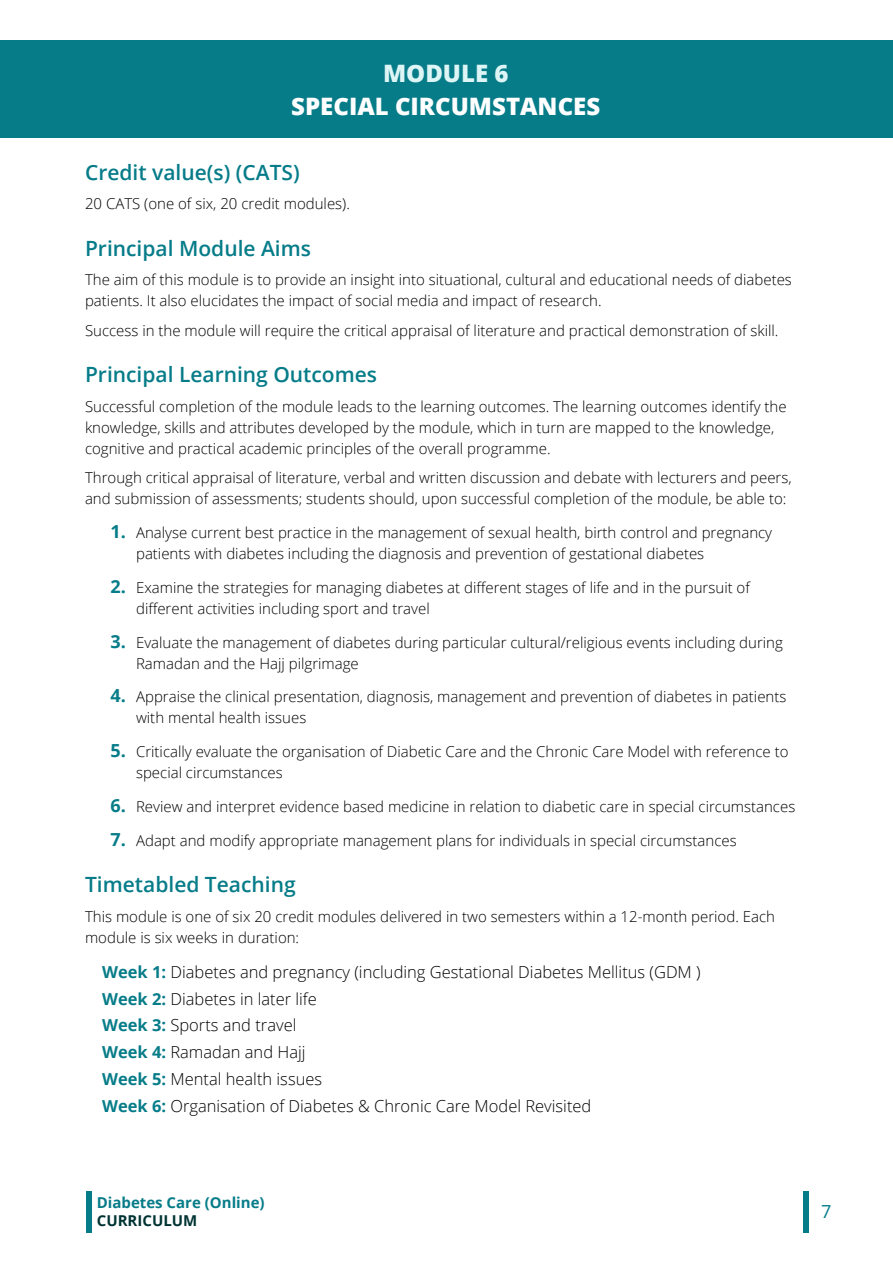
<style>
.page{position:relative;width:893px;height:1263px;background:#fff}
.page>*{position:absolute;margin:0;border:0;box-sizing:border-box;transform-origin:0 0}
.t1{font:800 24px "Open Sans";color:#fff}
.t2{font:800 24px "Open Sans";color:#def5f5}
.t3{font:600 21px "Open Sans";color:#067c89}
.t4{font:18px "Open Sans";color:#067c89}
.t5{font:300 16.5px/26.7px "Open Sans";color:#000}
.t6{font:300 15px/21px "Open Sans";color:#000}
.t7{font:700 15px "Open Sans";color:#067c89}
.t8{font:700 15px "Open Sans";color:#033}
.s1{font-weight:700;font-size:18px;color:#067c89}
.s2{font-weight:700;color:#067c89}
</style>
<div class="page">
<div style="left:86px;top:1191px;width:5px;height:42px;background:#067c89"></div>
<div style="left:804px;top:1191px;width:5px;height:42px;background:#067c89"></div>
<div style="left:0;top:40px;width:893px;height:98px;background:#067c89"></div>
<h1 class="t2" style="left:383px;top:55px;width:127px">MODULE 6</h1>
<h1 class="t1" style="left:291px;top:88px;width:310px">SPECIAL CIRCUMSTANCES</h1>
<h2 class="t3" style="left:85px;top:158px;width:216px">Credit value(s) (CATS)</h2>
<p class="t6" style="left:85px;top:193px;width:266px">20 CATS (one of six, 20 credit modules).</p>
<h2 class="t3" style="left:85px;top:234px;width:228px">Principal Module Aims</h2>
<p class="t6" style="left:85px;top:269px;width:708px">The aim of this module is to provide an insight into situational, cultural and educational needs of diabetes patients. It also elucidates the impact of social media and impact of research.</p>
<p class="t6" style="left:85px;top:319px;width:695px">Success in the module will require the critical appraisal of literature and practical demonstration of skill.</p>
<h2 class="t3" style="left:85px;top:360px;width:294px">Principal Learning Outcomes</h2>
<p class="t6" style="left:85px;top:395px;width:703px">Successful completion of the module leads to the learning outcomes. The learning outcomes identify the knowledge, skills and attributes developed by the module, which in turn are mapped to the knowledge, cognitive and practical academic principles of the overall programme.</p>
<p class="t6" style="left:85px;top:467px;width:708px">Through critical appraisal of literature, verbal and written discussion and debate with lecturers and peers, and submission of assessments; students should, upon successful completion of the module, be able to:</p>
<p class="t6" style="left:136px;top:522px;width:638px;text-indent:-26px"><span class="s1">1.</span> Analyse current best practice in the management of sexual health, birth control and pregnancy patients with diabetes including the diagnosis and prevention of gestational diabetes</p>
<p class="t6" style="left:136px;top:576px;width:615px;text-indent:-26px"><span class="s1">2.</span> Examine the strategies for managing diabetes at different stages of life and in the pursuit of different activities including sport and travel</p>
<p class="t6" style="left:136px;top:631px;width:648px;text-indent:-26px"><span class="s1">3.</span> Evaluate the management of diabetes during particular cultural/religious events including during<br>Ramadan and the Hajj pilgrimage</p>
<p class="t6" style="left:136px;top:686px;width:652px;text-indent:-26px"><span class="s1">4.</span> Appraise the clinical presentation, diagnosis, management and prevention of diabetes in patients with mental health issues</p>
<p class="t6" style="left:136px;top:741px;width:654px;text-indent:-26px"><span class="s1">5.</span> Critically evaluate the organisation of Diabetic Care and the Chronic Care Model with reference to special circumstances</p>
<p class="t6" style="left:111px;top:795px;width:686px"><span class="s1">6.</span> Review and interpret evidence based medicine in relation to diabetic care in special circumstances</p>
<p class="t6" style="left:111px;top:829px;width:628px"><span class="s1">7.</span> Adapt and modify appropriate management plans for individuals in special circumstances</p>
<h2 class="t3" style="left:85px;top:870px;width:212px">Timetabled Teaching</h2>
<p class="t6" style="left:85px;top:905px;width:691px">This module is one of six 20 credit modules delivered in two semesters within a 12-month period. Each module is six weeks in duration:</p>
<p class="t5" style="left:102px;top:958px;width:600px"><span class="s2">Week 1:</span> Diabetes and pregnancy (including Gestational Diabetes Mellitus (GDM )<br><span class="s2">Week 2:</span> Diabetes in later life<br><span class="s2">Week 3:</span> Sports and travel<br><span class="s2">Week 4:</span> Ramadan and Hajj<br><span class="s2">Week 5:</span> Mental health issues<br><span class="s2">Week 6:</span> Organisation of Diabetes &amp; Chronic Care Model Revisited</p>
<p class="t7" style="left:97px;top:1191px;width:169px">Diabetes Care (Online)</p>
<p class="t8" style="left:97px;top:1209px;width:102px">CURRICULUM</p>
<p class="t4" style="left:821px;top:1199px;width:12px">7</p>
</div>
